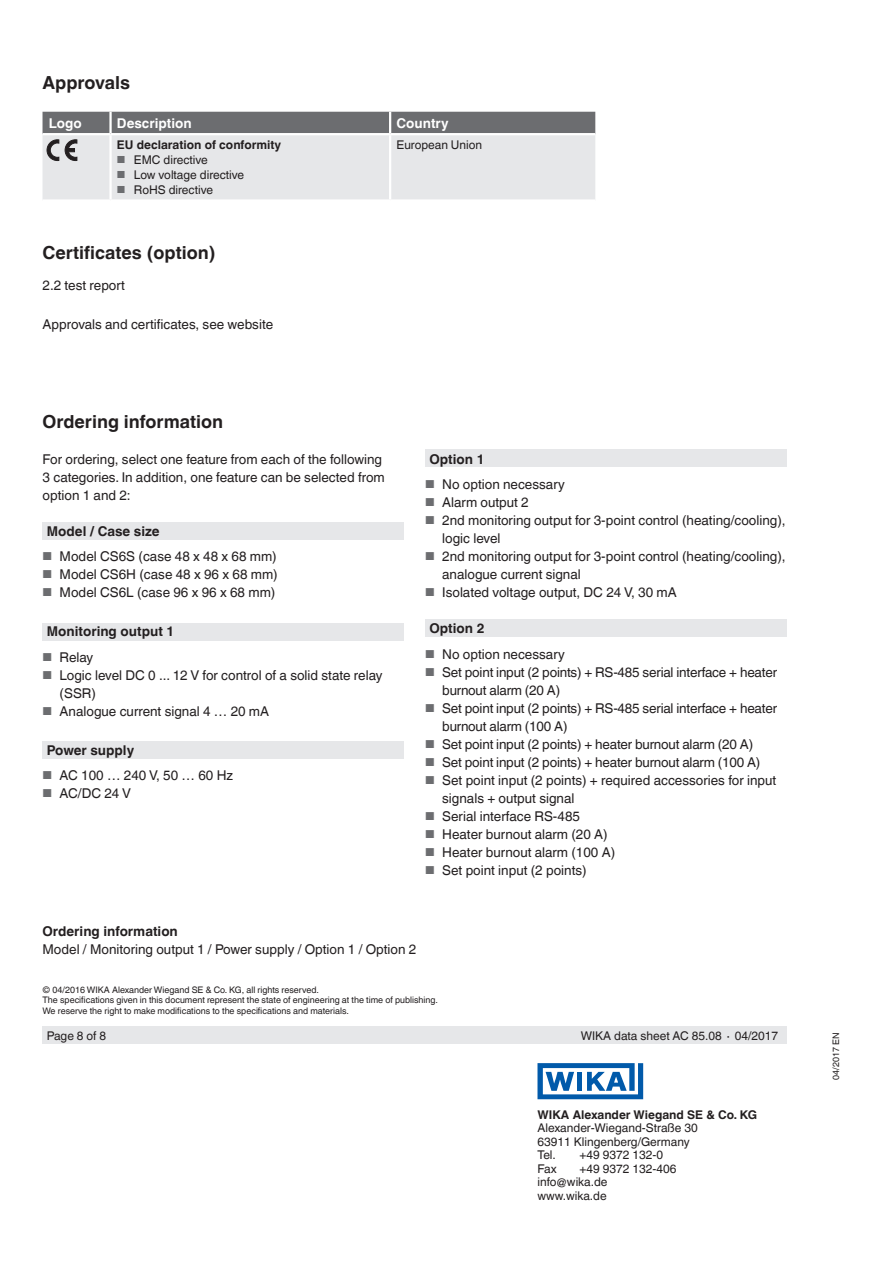
<style>
.page{position:relative;width:893px;height:1263px;background:#fff}
.page>*{position:absolute;margin:0;border:0;box-sizing:border-box;transform-origin:0 0}
.t1{font:700 18px "Helvetica World";color:#231f20}
.t2{font:13.5px/18px "Helvetica World";color:#231f20}
.t3{font:700 13.5px "Helvetica World";color:#231f20}
.t4{font:700 13.5px "Helvetica World";color:#fff}
.t5{font:12px/13.5px "Helvetica World";color:#231f20}
.t6{font:700 12px "Helvetica World";color:#231f20}
.t7{font:9px/10.5px "Helvetica World";color:#231f20}
.s1{font-size:10.2px;color:#6c6d70}
.s2{font-size:11.55px;color:#6c6d70}
</style>
<div class="page">
<svg style="left:537px;top:1063px;width:106px;height:36px"></svg>
<div style="left:43px;top:1027px;width:744px;height:17px;background:#e6e7e9"></div>
<div style="left:425px;top:450px;width:362px;height:17px;background:#e6e7e9"></div>
<div style="left:425px;top:620px;width:362px;height:17px;background:#e6e7e9"></div>
<div style="left:43px;top:523px;width:361px;height:17px;background:#e6e7e9"></div>
<div style="left:43px;top:624px;width:361px;height:17px;background:#e6e7e9"></div>
<div style="left:43px;top:742px;width:361px;height:17px;background:#e6e7e9"></div>
<svg style="left:43px;top:112px;width:552px;height:88px;background:#c8c9cb"></svg>
<h1 class="t1" style="left:43px;top:73px;width:89px">Approvals</h1>
<p class="t4" style="left:49px;top:115px;width:34px">Logo</p>
<p class="t4" style="left:117px;top:115px;width:76px">Description</p>
<p class="t4" style="left:396px;top:115px;width:54px">Country</p>
<p class="t6" style="left:117px;top:138px;width:166px">EU declaration of conformity</p>
<p class="t5" style="left:117px;top:153px;width:93px"><span class="s1">■</span> EMC directive</p>
<p class="t5" style="left:117px;top:168px;width:129px"><span class="s1">■</span> Low voltage directive</p>
<p class="t5" style="left:117px;top:183px;width:98px"><span class="s1">■</span> RoHS directive</p>
<p class="t5" style="left:396px;top:138px;width:87px">European Union</p>
<h1 class="t1" style="left:43px;top:242px;width:175px">Certificates (option)</h1>
<p class="t2" style="left:43px;top:276px;width:84px">2.2 test report</p>
<p class="t2" style="left:43px;top:315px;width:232px">Approvals and certificates, see website</p>
<h1 class="t1" style="left:43px;top:411px;width:182px">Ordering information</h1>
<p class="t2" style="left:43px;top:450px;width:344px">For ordering, select one feature from each of the following<br>3 categories. In addition, one feature can be selected from option 1 and 2:</p>
<p class="t3" style="left:47px;top:523px;width:114px">Model / Case size</p>
<p class="t2" style="left:43px;top:547px;width:236px"><span class="s2">■</span> Model CS6S (case 48 x 48 x 68 mm)</p>
<p class="t2" style="left:43px;top:565px;width:237px"><span class="s2">■</span> Model CS6H (case 48 x 96 x 68 mm)</p>
<p class="t2" style="left:43px;top:583px;width:234px"><span class="s2">■</span> Model CS6L (case 96 x 96 x 68 mm)</p>
<p class="t3" style="left:47px;top:623px;width:129px">Monitoring output 1</p>
<p class="t2" style="left:43px;top:648px;width:52px"><span class="s2">■</span> Relay</p>
<p class="t2" style="left:60px;top:666px;width:324px;text-indent:-17px"><span class="s2">■</span> Logic level DC 0 ... 12 V for control of a solid state relay (SSR)</p>
<p class="t2" style="left:43px;top:702px;width:228px"><span class="s2">■</span> Analogue current signal 4 … 20 mA</p>
<p class="t3" style="left:47px;top:742px;width:89px">Power supply</p>
<p class="t2" style="left:43px;top:766px;width:192px"><span class="s2">■</span> AC 100 … 240 V, 50 … 60 Hz</p>
<p class="t2" style="left:43px;top:784px;width:90px"><span class="s2">■</span> AC/DC 24 V</p>
<p class="t3" style="left:429px;top:451px;width:57px">Option 1</p>
<p class="t2" style="left:425px;top:475px;width:141px"><span class="s2">■</span> No option necessary</p>
<p class="t2" style="left:425px;top:493px;width:105px"><span class="s2">■</span> Alarm output 2</p>
<p class="t2" style="left:442px;top:511px;width:345px;text-indent:-17px"><span class="s2">■</span> 2nd monitoring output for 3-point control (heating/cooling), logic level</p>
<p class="t2" style="left:442px;top:547px;width:345px;text-indent:-17px"><span class="s2">■</span> 2nd monitoring output for 3-point control (heating/cooling), analogue current signal</p>
<p class="t2" style="left:425px;top:583px;width:253px"><span class="s2">■</span> Isolated voltage output, DC 24 V, 30 mA</p>
<p class="t3" style="left:429px;top:621px;width:57px">Option 2</p>
<p class="t2" style="left:425px;top:645px;width:141px"><span class="s2">■</span> No option necessary</p>
<p class="t2" style="left:442px;top:663px;width:336px;text-indent:-17px"><span class="s2">■</span> Set point input (2 points) + RS-485 serial interface + heater burnout alarm (20 A)</p>
<p class="t2" style="left:442px;top:699px;width:336px;text-indent:-17px"><span class="s2">■</span> Set point input (2 points) + RS-485 serial interface + heater burnout alarm (100 A)</p>
<p class="t2" style="left:425px;top:735px;width:329px"><span class="s2">■</span> Set point input (2 points) + heater burnout alarm (20 A)</p>
<p class="t2" style="left:425px;top:753px;width:337px"><span class="s2">■</span> Set point input (2 points) + heater burnout alarm (100 A)</p>
<p class="t2" style="left:442px;top:771px;width:335px;text-indent:-17px"><span class="s2">■</span> Set point input (2 points) + required accessories for input signals + output signal</p>
<p class="t2" style="left:425px;top:807px;width:156px"><span class="s2">■</span> Serial interface RS-485</p>
<p class="t2" style="left:425px;top:825px;width:184px"><span class="s2">■</span> Heater burnout alarm (20 A)</p>
<p class="t2" style="left:425px;top:843px;width:192px"><span class="s2">■</span> Heater burnout alarm (100 A)</p>
<p class="t2" style="left:425px;top:861px;width:163px"><span class="s2">■</span> Set point input (2 points)</p>
<p class="t3" style="left:43px;top:923px;width:137px">Ordering information</p>
<p class="t2" style="left:43px;top:940px;width:375px">Model / Monitoring output 1 / Power supply / Option 1 / Option 2</p>
<p class="t7" style="left:43px;top:984px;width:397px">© 04/2016 WIKA Alexander Wiegand SE &amp; Co. KG, all rights reserved.<br>The specifications given in this document represent the state of engineering at the time of publishing.<br>We reserve the right to make modifications to the specifications and materials.</p>
<p class="t5" style="left:47px;top:1029px;width:61px">Page 8 of 8</p>
<p class="t5" style="left:581px;top:1029px;width:199px">WIKA data sheet AC 85.08 ∙ 04/2017</p>
<p class="t6" style="left:537px;top:1107px;width:221px">WIKA Alexander Wiegand SE &amp; Co. KG</p>
<p class="t5" style="left:537px;top:1121px;width:162px">Alexander-Wiegand-Straße 30<br>63911 Klingenberg/Germany<br>Tel.</p>
<p class="t5" style="left:579px;top:1148px;width:85px">+49 9372 132-0</p>
<p class="t5" style="left:537px;top:1161px;width:21px">Fax</p>
<p class="t5" style="left:537px;top:1161px;width:140px;text-indent:42px">+49 9372 132-406 info@wika.de www.wika.de</p>
<p class="t7" style="left:831px;top:1080px;width:49px;rotate:-90deg">04/2017 EN</p>
</div>
